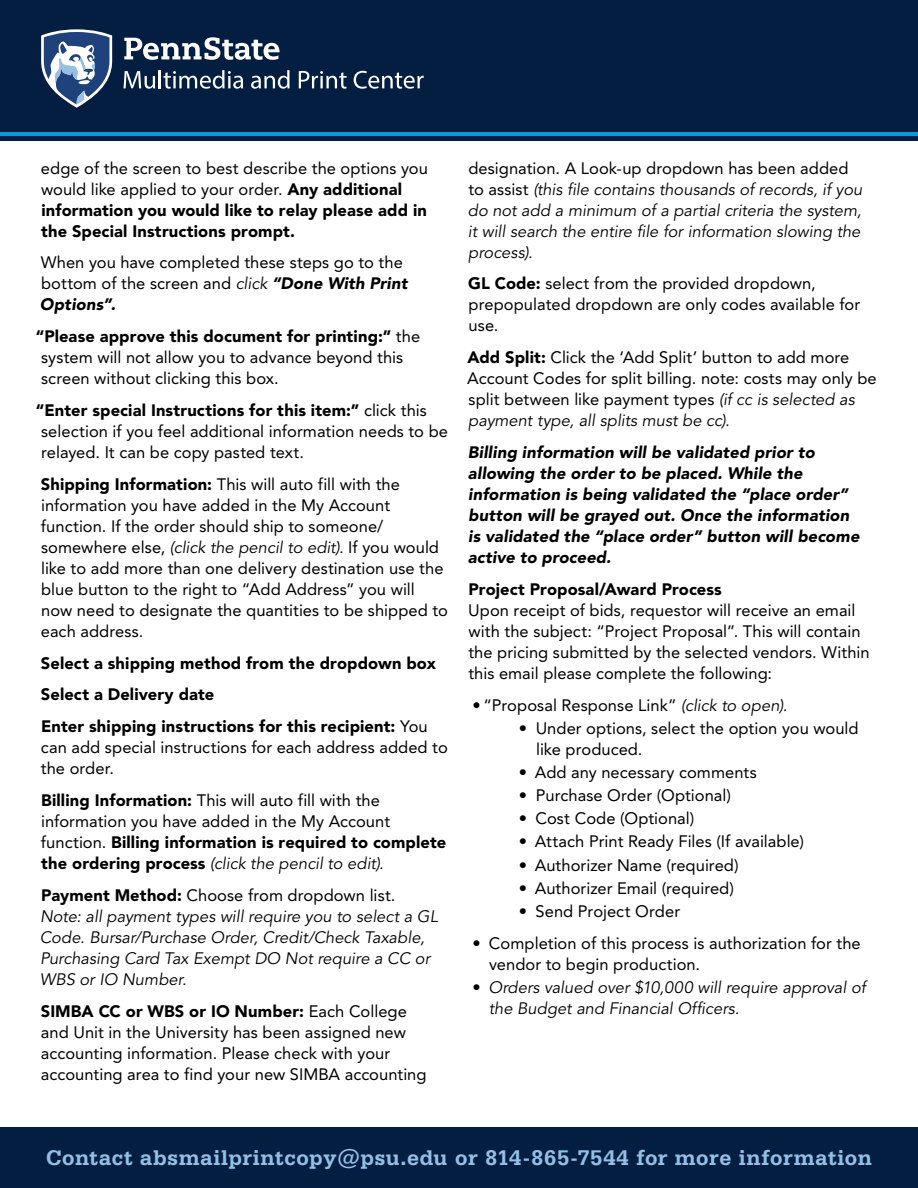
<style>
.page{position:relative;width:918px;height:1188px;background:#fff}
.page>*{position:absolute;margin:0;border:0;box-sizing:border-box;transform-origin:0 0}
.Contact_line-H3{font:700 22.5px "Serifa BT";letter-spacing:.03em;color:#93bfe6}
.Copy-P{font:16.5px/21px "Avenir LT Std";letter-spacing:.005em;color:#000}
.Copy-P-2{font:900 16.5px/21px "Avenir LT Std";letter-spacing:.01em;color:#000}
.Copy-P-3{font:italic 16.5px/21px "Avenir LT Std";color:#000}
.Copy-bullets-seconda{font:16.5px/21px "Avenir LT Std";letter-spacing:.005em;color:#000}
.Copy-P-4{font:italic 900 16.5px/21px "Avenir LT Std";letter-spacing:.01em;color:#000}
.Copy-bullets-p{font:16.5px/21px "Avenir LT Std";letter-spacing:.005em;color:#000}
.Copy-bullets-p-2{font:italic 16.5px/21px "Avenir LT Std";color:#000}
.s1{font-weight:400}
.s2{font-style:italic}
.s3{font-weight:900;font-style:italic}
.s4{font-weight:900}
.s5{font-weight:400;font-style:italic}
.s6{font-weight:900;font-style:normal}
.s7{font-style:normal}
</style>
<div class="page">
<div style="left:0;top:0;width:918px;height:141px;background:#041e42"></div>
<hr style="left:0;top:132px;width:918px;height:3px;background:#009cde">
<svg style="left:124px;top:37px;width:156px;height:23px"></svg>
<svg style="left:124px;top:70px;width:119px;height:19px"></svg>
<svg style="left:251px;top:70px;width:39px;height:19px"></svg>
<svg style="left:299px;top:71px;width:48px;height:18px"></svg>
<svg style="left:354px;top:71px;width:70px;height:18px"></svg>
<svg style="left:41px;top:29px;width:71px;height:79px"></svg>
<div style="left:0;top:1128px;width:918px;height:60px;background:#041e42"></div>
<p class="Copy-P-2" style="left:41px;top:157px;width:389px"><span class="s1">edge of the screen to best describe the options you would like applied to your order.</span> Any additional information you would like to relay please add in the Special Instructions prompt.</p>
<p class="Copy-P" style="left:40px;top:252px;width:369px">When you have completed these steps go to the bottom of the screen and <span class="s2">click</span> <span class="s3">“Done With Print<br>Options”.</span></p>
<p class="Copy-P" style="left:41px;top:326px;width:381px;text-indent:-5px"><span class="s4">“Please approve this document for printing:”</span> the system will not allow you to advance beyond this screen without clicking this box.</p>
<p class="Copy-P" style="left:41px;top:400px;width:408px;text-indent:-5px"><span class="s4">“Enter special Instructions for this item:”</span> click this selection if you feel additional information needs to be relayed. It can be copy pasted text.</p>
<p class="Copy-P" style="left:41px;top:474px;width:409px"><span class="s4">Shipping Information:</span> This will auto fill with the information you have added in the My Account function. If the order should ship to someone/ somewhere else, <span class="s2">(click the pencil to edit).</span> If you would like to add more than one delivery destination use the blue button to the right to “Add Address” you will now need to designate the quantities to be shipped to each address.</p>
<p class="Copy-P-2" style="left:41px;top:652px;width:396px">Select a shipping method from the dropdown box</p>
<p class="Copy-P-2" style="left:41px;top:684px;width:175px">Select a Delivery date</p>
<p class="Copy-P" style="left:41px;top:716px;width:409px"><span class="s4">Enter shipping instructions for this recipient:</span> You can add special instructions for each address added to the order.</p>
<p class="Copy-P-2" style="left:41px;top:790px;width:407px">Billing Information: <span class="s1">This will auto fill with the information you have added in the My Account function.</span> Billing information is required to complete the ordering process <span class="s5">(click the pencil to edit).</span></p>
<p class="Copy-P-3" style="left:40px;top:885px;width:400px"><span class="s6">Payment Method:</span> <span class="s7">Choose from dropdown list.<br></span>Note: all payment types will require you to select a GL Code. Bursar/Purchase Order, Credit/Check Taxable, Purchasing Card Tax Exempt DO Not require a CC or WBS or IO Number.</p>
<p class="Copy-P" style="left:41px;top:1001px;width:387px"><span class="s4">SIMBA CC or WBS or IO Number:</span> Each College and Unit in the University has been assigned new accounting information. Please check with your accounting area to find your new SIMBA accounting</p>
<p class="Copy-P-3" style="left:468px;top:158px;width:396px"><span class="s7">designation. A Look-up dropdown has been added to assist</span> (this file contains thousands of records, if you do not add a minimum of a partial criteria the system, it will search the entire file for information slowing the process).</p>
<p class="Copy-P" style="left:468px;top:273px;width:394px"><span class="s4">GL Code:</span> select from the provided dropdown, prepopulated dropdown are only codes available for use.</p>
<p class="Copy-P" style="left:467px;top:347px;width:411px"><span class="s4">Add Split:</span> Click the ‘Add Split’ button to add more Account Codes for split billing. note: costs may only be split between like payment types <span class="s2">(if cc is selected as payment type, all splits must be cc).</span></p>
<p class="Copy-P-4" style="left:468px;top:442px;width:393px">Billing information will be validated prior to allowing the order to be placed. While the information is being validated the “place order” button will be grayed out. Once the information is validated the “place order” button will become active to proceed.</p>
<p class="Copy-P" style="left:468px;top:579px;width:403px"><span class="s4">Project Proposal/Award Process<br></span>Upon receipt of bids, requestor will receive an email with the subject: “Project Proposal”. This will contain the pricing submitted by the selected vendors. Within this email please complete the following:</p>
<p class="Copy-bullets-p" style="left:472px;top:695px;width:317px">• “Proposal Response Link” <span class="s2">(click to open).</span></p>
<p class="Copy-bullets-seconda" style="left:536px;top:718px;width:324px;text-indent:-17px">• Under options, select the option you would like produced.</p>
<p class="Copy-bullets-seconda" style="left:519px;top:762px;width:240px">• Add any necessary comments</p>
<p class="Copy-bullets-seconda" style="left:519px;top:785px;width:214px">• Purchase Order (Optional)</p>
<p class="Copy-bullets-seconda" style="left:519px;top:808px;width:177px">• Cost Code (Optional)</p>
<p class="Copy-bullets-seconda" style="left:519px;top:831px;width:287px">• Attach Print Ready Files (If available)</p>
<p class="Copy-bullets-seconda" style="left:519px;top:855px;width:221px">• Authorizer Name (required)</p>
<p class="Copy-bullets-seconda" style="left:519px;top:878px;width:217px">• Authorizer Email (required)</p>
<p class="Copy-bullets-seconda" style="left:519px;top:901px;width:163px">• Send Project Order</p>
<p class="Copy-bullets-p" style="left:489px;top:933px;width:373px;text-indent:-17px">• Completion of this process is authorization for the vendor to begin production.</p>
<p class="Copy-bullets-p-2" style="left:489px;top:977px;width:378px;text-indent:-16px"><span class="s7">•</span> Orders valued over $10,000 will require approval of the Budget and Financial Officers.</p>
<h3 class="Contact_line-H3" style="left:46px;top:1144px;width:827px">Contact absmailprintcopy@psu.edu or 814-865-7544 for more information</h3>
</div>
